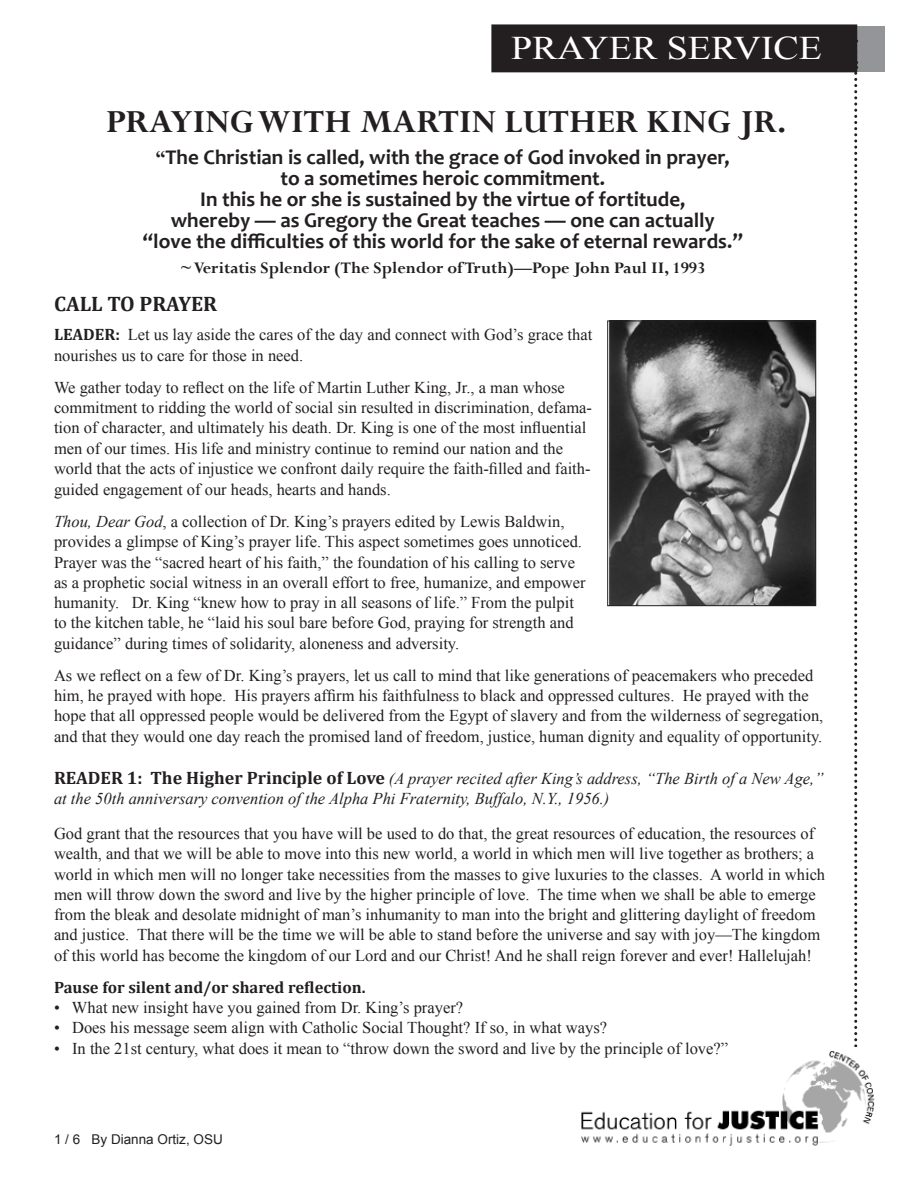
<style>
.page{position:relative;width:918px;height:1188px;background:#fff}
.page>*{position:absolute;margin:0;border:0;box-sizing:border-box;transform-origin:0 0}
.t1{font:700 36px "Perpetua";color:#231f20}
.t2{font:33px "Times New Roman";color:#fff;scale:1.15 1}
.t3{font:700 21px "Candara";color:#231f20}
.t4{font:700 21px "Cambria";color:#231f20}
.t5{font:700 18px "Perpetua";color:#231f20}
.t6{font:16.5px/20.2px "Times New Roman";color:#231f20}
.t7{font:italic 16.5px/20.2px "Times New Roman";color:#231f20}
.t8{font:700 16.5px "Cambria";color:#231f20}
.t9{font:13.5px "Arial";color:#231f20}
.s1{font-family:"Perpetua"}
.s2{font-family:"Cambria";font-weight:700}
.s3{font-style:italic}
.s4{font-family:"Cambria";font-weight:700;font-style:normal;font-size:18px}
</style>
<div class="page">
<div style="left:649px;top:26px;width:235px;height:46px;background:#939598"></div>
<div style="left:492px;top:25px;width:364px;height:47px;background:#231f20"></div>
<div style="left:491px;top:24px;width:366px;height:48px;border:2px solid #231f20"></div>
<svg style="left:854px;top:40px;width:3px;height:1007px"></svg>
<img style="left:581px;top:1051px;width:294px;height:95px">
<img style="left:610px;top:323px;width:204px;height:281px">
<div style="left:608px;top:321px;width:208px;height:285px;border:1px solid #231f20"></div>
<p class="t2" style="left:511px;top:26px;width:272px">PRAYER SERVICE</p>
<p class="t1" style="left:106px;top:99px;width:682px">PRAYING WITH MARTIN LUTHER KING JR.</p>
<p class="t3" style="left:156px;top:144px;width:575px"><span class="s1">“</span>The Christian is called, with the grace of God invoked in prayer,</p>
<p class="t3" style="left:280px;top:165px;width:326px">to a sometimes heroic commitment.</p>
<p class="t3" style="left:200px;top:186px;width:487px">In this he or she is sustained by the virtue of fortitude,</p>
<p class="t3" style="left:171px;top:207px;width:546px">whereby — as Gregory the Great teaches — one can actually</p>
<p class="t3" style="left:143px;top:228px;width:602px">“love the difficulties of this world for the sake of eternal rewards.”</p>
<p class="t5" style="left:180px;top:257px;width:527px">~ Veritatis Splendor (The Splendor of Truth)—Pope John Paul II, 1993</p>
<p class="t4" style="left:54px;top:291px;width:165px">CALL TO PRAYER</p>
<p class="t6" style="left:54px;top:325px;width:540px"><span class="s2">LEADER:</span> Let us lay aside the cares of the day and connect with God’s grace that nourishes us to care for those in need.</p>
<p class="t6" style="left:54px;top:377px;width:539px">We gather today to reflect on the life of Martin Luther King, Jr., a man whose commitment to ridding the world of social sin resulted in discrimination, defama&shy;tion of character, and ultimately his death. Dr. King is one of the most influential men of our times. His life and ministry continue to remind our nation and the world that the acts of injustice we confront daily require the faith-filled and faith&shy;guided engagement of our heads, hearts and hands.</p>
<p class="t6" style="left:54px;top:511px;width:533px"><span class="s3">Thou, Dear God</span>, a collection of Dr. King’s prayers edited by Lewis Baldwin, provides a glimpse of King’s prayer life. This aspect sometimes goes unnoticed.<br>Prayer was the “sacred heart of his faith,” the foundation of his calling to serve as a prophetic social witness in an overall effort to free, humanize, and empower humanity. Dr. King “knew how to pray in all seasons of life.” From the pulpit to the kitchen table, he “laid his soul bare before God, praying for strength and guidance” during times of solidarity, aloneness and adversity.</p>
<p class="t6" style="left:54px;top:665px;width:771px">As we reflect on a few of Dr. King’s prayers, let us call to mind that like generations of peacemakers who preceded him, he prayed with hope. His prayers affirm his faithfulness to black and oppressed cultures. He prayed with the hope that all oppressed people would be delivered from the Egypt of slavery and from the wilderness of segregation, and that they would one day reach the promised land of freedom, justice, human dignity and equality of opportunity.</p>
<p class="t7" style="left:54px;top:768px;width:771px"><span class="s4">READER 1: The Higher Principle of Love</span> (A prayer recited after King’s address, “The Birth of a New Age,” at the 50th anniversary convention of the Alpha Phi Fraternity, Buffalo, N.Y., 1956.)</p>
<p class="t6" style="left:54px;top:823px;width:773px">God grant that the resources that you have will be used to do that, the great resources of education, the resources of wealth, and that we will be able to move into this new world, a world in which men will live together as brothers; a world in which men will no longer take necessities from the masses to give luxuries to the classes. A world in which men will throw down the sword and live by the higher principle of love. The time when we shall be able to emerge from the bleak and desolate midnight of man’s inhumanity to man into the bright and glittering daylight of freedom and justice. That there will be the time we will be able to stand before the universe and say with joy—The kingdom of this world has become the kingdom of our Lord and our Christ! And he shall reign forever and ever! Hallelujah!</p>
<p class="t8" style="left:54px;top:977px;width:313px">Pause for silent and/or shared reflection.</p>
<p class="t6" style="left:54px;top:997px;width:411px">• What new insight have you gained from Dr. King’s prayer?</p>
<p class="t6" style="left:54px;top:1018px;width:555px">• Does his message seem align with Catholic Social Thought? If so, in what ways?</p>
<p class="t6" style="left:54px;top:1038px;width:676px">• In the 21st century, what does it mean to “throw down the sword and live by the principle of love?”</p>
<p class="t9" style="left:54px;top:1131px;width:170px">1 / 6 By Dianna Ortiz, OSU</p>
</div>
